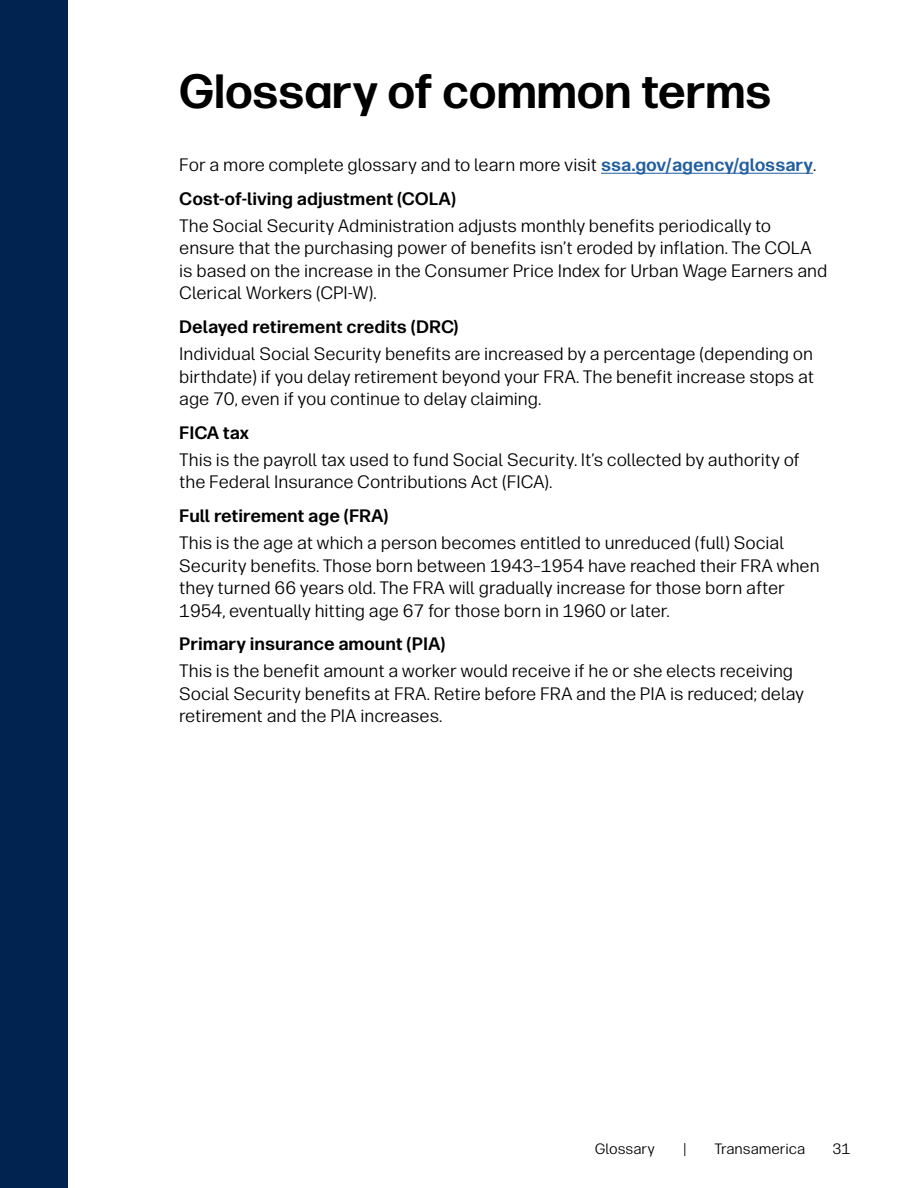
<style>
.page{position:relative;width:918px;height:1188px;background:#fff}
.page>*{position:absolute;margin:0;border:0;box-sizing:border-box;transform-origin:0 0}
.TA_Page_heading_1_32pt_-_Bold{font:700 48px "Forever Forma Heading";color:#000}
.TA_Body_copy_12pt{font:18px/22.5px "Forever Forma Body Text";color:#000}
.TA_Subhead_4_12pt{font:700 18px "Forever Forma Body Text";color:#000}
.t1{font:15px "Forever Forma Body Text";color:#000}
.s1{font-weight:700;color:#215e9e}
</style>
<div class="page">
<div style="left:0;top:0;width:68px;height:1188px;background:#00234f"></div>
<hr style="left:601px;top:173px;width:212px;height:1px;background:#215e9e">
<h2 class="TA_Page_heading_1_32pt_-_Bold" style="left:179px;top:56px;width:594px">Glossary of common terms</h2>
<p class="TA_Body_copy_12pt" style="left:179px;top:152px;width:639px">For a more complete glossary and to learn more visit <span class="s1">ssa.gov/agency/glossary</span>.</p>
<h5 class="TA_Subhead_4_12pt" style="left:179px;top:185px;width:278px">Cost-of-living adjustment (COLA)</h5>
<p class="TA_Body_copy_12pt" style="left:179px;top:213px;width:650px">The Social Security Administration adjusts monthly benefits periodically to ensure that the purchasing power of benefits isn’t eroded by inflation. The COLA is based on the increase in the Consumer Price Index for Urban Wage Earners and Clerical Workers (CPI-W).</p>
<h5 class="TA_Subhead_4_12pt" style="left:179px;top:313px;width:281px">Delayed retirement credits (DRC)</h5>
<p class="TA_Body_copy_12pt" style="left:179px;top:341px;width:636px;text-align:justify">Individual Social Security benefits are increased by a percentage (depending on birthdate) if you delay retirement beyond your FRA. The benefit increase stops at age 70, even if you continue to delay claiming.</p>
<h5 class="TA_Subhead_4_12pt" style="left:179px;top:419px;width:71px">FICA tax</h5>
<p class="TA_Body_copy_12pt" style="left:179px;top:447px;width:622px">This is the payroll tax used to fund Social Security. It’s collected by authority of the Federal Insurance Contributions Act (FICA).</p>
<h5 class="TA_Subhead_4_12pt" style="left:179px;top:502px;width:211px">Full retirement age (FRA)</h5>
<p class="TA_Body_copy_12pt" style="left:179px;top:530px;width:642px">This is the age at which a person becomes entitled to unreduced (full) Social Security benefits. Those born between 1943–1954 have reached their FRA when they turned 66 years old. The FRA will gradually increase for those born after 1954, eventually hitting age 67 for those born in 1960 or later.</p>
<h5 class="TA_Subhead_4_12pt" style="left:179px;top:630px;width:268px">Primary insurance amount (PIA)</h5>
<p class="TA_Body_copy_12pt" style="left:179px;top:659px;width:626px">This is the benefit amount a worker would receive if he or she elects receiving<br>Social Security benefits at FRA. Retire before FRA and the PIA is reduced; delay retirement and the PIA increases.</p>
<p class="t1" style="left:595px;top:1139px;width:62px">Glossary</p>
<p class="t1" style="left:684px;top:1139px;width:4px">|</p>
<p class="t1" style="left:715px;top:1139px;width:92px">Transamerica</p>
<p class="t1" style="left:833px;top:1139px;width:19px">31</p>
</div>
